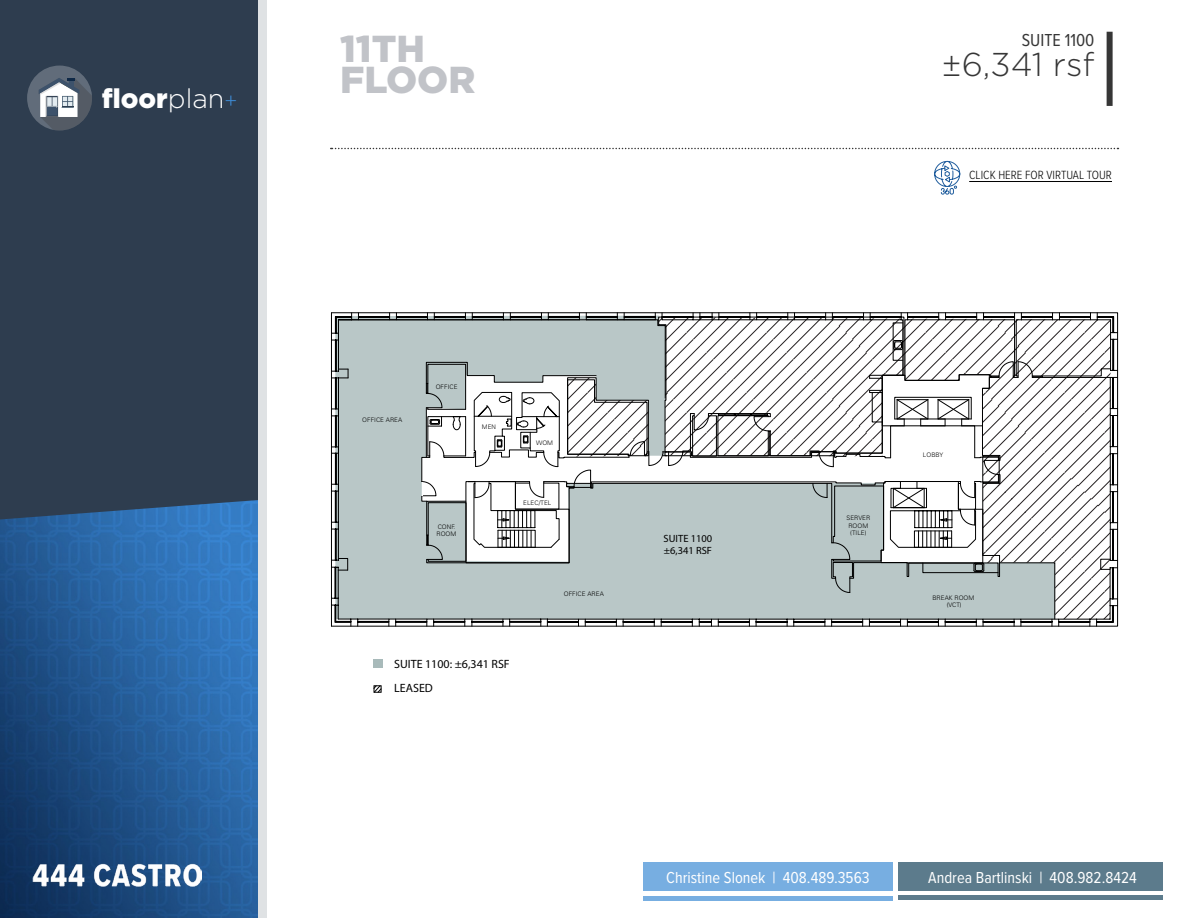
<style>
.page{position:relative;width:1188px;height:918px;background:#fff}
.page>*{position:absolute;margin:0;border:0;box-sizing:border-box;transform-origin:0 0}
.t1{font:900 37.5px/31.5px "Gotham";color:#c1c3c8}
.t2{font:300 33px "Gotham";color:#363636}
.t3{font:900 27px "Gotham";color:#fff}
.t4{font:18px "Proxima Nova Cond";color:#363636}
.t5{font:16.5px "Proxima Nova Cond";color:#fff}
.t6{font:300 12.3px "Proxima Nova Cond";color:#000}
.t7{font:12px/24px "Myriad Pro";color:#000}
.t8{font:10.5px/12.6px "Myriad Pro";color:#000}
.t9{font:300 6.3px/7.5px "Univers LT Pro 45";letter-spacing:.01em;color:#000;text-align:center}
.s1{font-weight:300}
.s2{font-weight:300;font-size:21px;color:#3d8bd5}
</style>
<div class="page">
<div style="left:208px;top:0;width:59px;height:918px;background:#dfe2e4"></div>
<div style="left:0;top:0;width:258px;height:918px;background:#2e3d4f"></div>
<img style="left:0;top:500px;width:258px;height:418px">
<svg style="left:27px;top:66px;width:65px;height:64px"></svg>
<img style="left:31px;top:861px;width:171px;height:30px">
<div style="left:644px;top:863px;width:249px;height:28px;background:#77aee1"></div>
<div style="left:644px;top:896px;width:249px;height:5px;background:#77aee1"></div>
<div style="left:899px;top:863px;width:264px;height:28px;background:#5c7b8c"></div>
<hr style="left:899px;top:896px;width:264px;height:4px;background:#5c7b8c">
<svg style="left:331px;top:148px;width:787px;height:1px"></svg>
<svg style="left:331px;top:312px;width:787px;height:315px"></svg>
<svg style="left:335px;top:316px;width:720px;height:303px;fill:#b9c7c7"></svg>
<div style="left:373px;top:659px;width:10px;height:9px;background:#a8baba"></div>
<div style="left:1107px;top:32px;width:6px;height:74px;background:#363636"></div>
<div style="left:374px;top:686px;width:7px;height:6px;border:1px solid #000"></div>
<svg style="left:934px;top:161px;width:27px;height:34px"></svg>
<hr style="left:969px;top:181px;width:143px;height:1px;background:#000">
<h3 class="t3" style="left:102px;top:80px;width:137px">floor<span class="s1">plan</span><span class="s2">+</span></h3>
<h1 class="t1" style="left:340px;top:32px;width:137px">11TH<br>FLOOR</h1>
<h3 class="t4" style="left:1022px;top:27px;width:74px">SUITE 1100</h3>
<h2 class="t2" style="left:941px;top:43px;width:155px">±6,341 rsf</h2>
<h3 class="t6" style="left:969px;top:166px;width:144px">CLICK HERE FOR VIRTUAL TOUR</h3>
<p class="t9" style="left:362px;top:416px;width:42px">OFFICE AREA</p>
<p class="t9" style="left:436px;top:383px;width:23px">OFFICE</p>
<p class="t9" style="left:482px;top:423px;width:16px">MEN</p>
<p class="t9" style="left:437px;top:522px;width:21px;text-align:left">CONF.<br>ROOM</p>
<p class="t9" style="left:536px;top:439px;width:19px">WOM</p>
<p class="t9" style="left:523px;top:499px;width:30px">ELEC/TEL</p>
<p class="t9" style="left:564px;top:590px;width:42px">OFFICE AREA</p>
<h3 class="t7" style="left:394px;top:652px;width:117px">SUITE 1100: ±6,341 RSF<br>LEASED</h3>
<h3 class="t8" style="left:664px;top:532px;width:50px">SUITE 1100 ±6,341 RSF</h3>
<p class="t9" style="left:847px;top:514px;width:25px">SERVER<br>ROOM (TILE)</p>
<p class="t9" style="left:923px;top:451px;width:22px">LOBBY</p>
<p class="t9" style="left:932px;top:593px;width:43px">BREAK ROOM (VCT)</p>
<h3 class="t5" style="left:666px;top:865px;width:205px">Christine Slonek | 408.489.3563</h3>
<h3 class="t5" style="left:928px;top:865px;width:210px">Andrea Bartlinski | 408.982.8424</h3>
</div>
